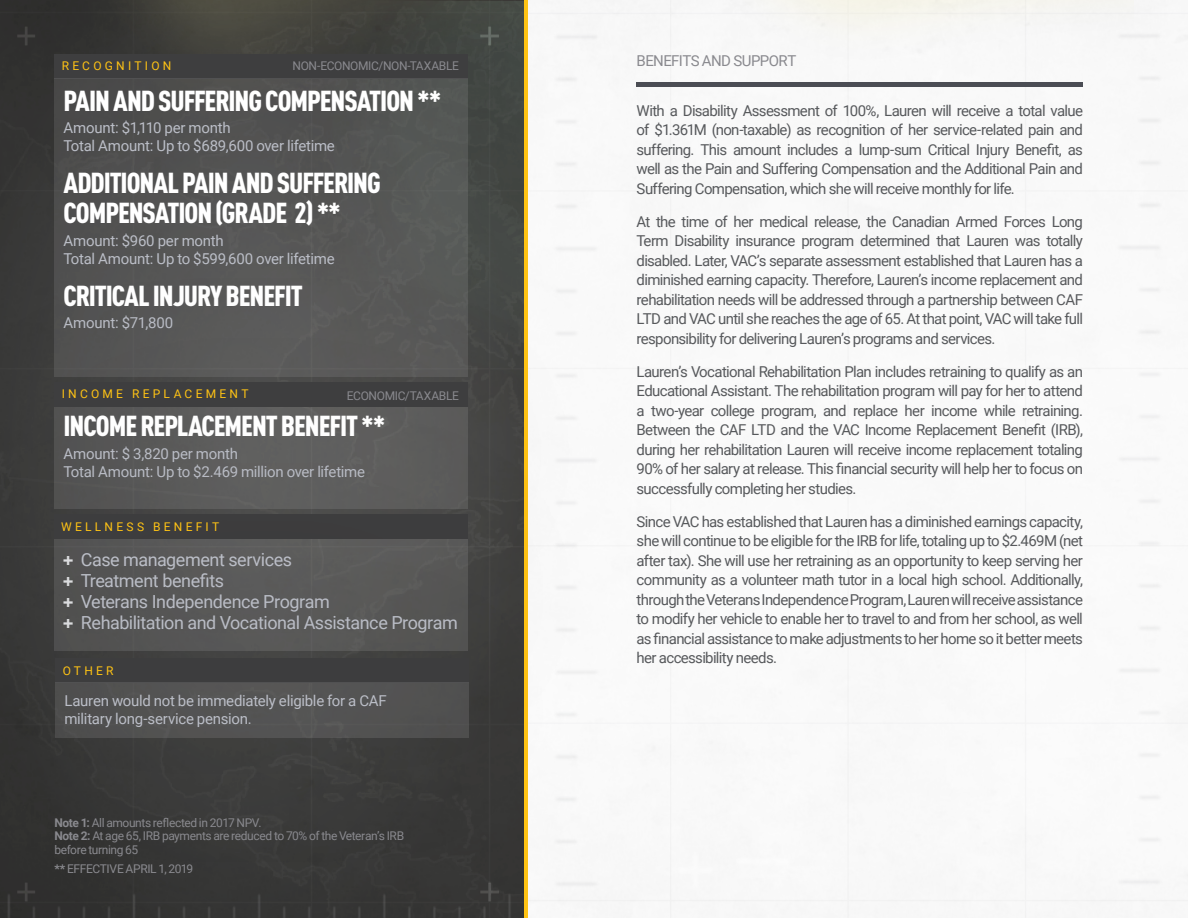
<style>
.page{position:relative;width:1188px;height:918px;background:#fff}
.page>*{position:absolute;margin:0;border:0;box-sizing:border-box;transform-origin:0 0}
.t1{font:900 28.5px/30px "DIN Cond";letter-spacing:-.04em;color:#fff}
.t2{font:18px "Roboto";letter-spacing:-.025em;color:#bbbec7}
.t3{font:15px/19.5px "Roboto";letter-spacing:-.045em;color:#57595c;text-align:justify}
.t4{font:15px/18px "Roboto";letter-spacing:-.015em;color:#bbbec7}
.t5{font:15px "Roboto";letter-spacing:-.04em;color:#8a8a8f}
.t6{font:12px/13.5px "Roboto";letter-spacing:-.03em;color:#8a8a8f}
.t7{font:12px "Roboto";letter-spacing:.27em;color:#ffc314}
.s1{font-family:"Helvetica Neue";font-weight:700;font-stretch:condensed;color:#dcdddf}
.s2{font-weight:700}
</style>
<div class="page">
<div style="left:0;top:0;width:524px;height:918px;background:#333231"></div>
<img style="left:8px;top:908px;width:503px;height:10px">
<div style="left:467px;top:121px;width:57px;height:111px;background:#434643"></div>
<img style="left:132px;top:0;width:392px;height:121px">
<hr style="left:524px;top:0;width:4px;height:918px;background:#ffc314">
<img style="left:528px;top:0;width:660px;height:918px">
<img style="left:728px;top:0;width:406px;height:93px">
<img style="left:707px;top:826px;width:148px;height:89px">
<img style="left:676px;top:851px;width:40px;height:39px">
<img style="left:538px;top:25px;width:69px;height:207px">
<img style="left:1109px;top:23px;width:69px;height:872px">
<img style="left:480px;top:26px;width:20px;height:21px">
<img style="left:17px;top:27px;width:18px;height:18px">
<hr style="left:637px;top:82px;width:446px;height:4px;background:#4b4d54">
<div style="left:54px;top:54px;width:413px;height:24px;background:#3e3e3f"></div>
<div style="left:54px;top:78px;width:413px;height:299px;background:#535252"></div>
<div style="left:0;top:232px;width:633px;height:447px;background:#231f20;opacity:.5"></div>
<div style="left:0;top:368px;width:633px;height:453px;background:#231f20;opacity:.5"></div>
<div style="left:0;top:512px;width:629px;height:396px;background:#231f20;opacity:.5"></div>
<div style="left:55px;top:682px;width:414px;height:56px;background:#535252"></div>
<p class="t7" style="left:62px;top:58px;width:111px">RECOGNITION</p>
<p class="t1" style="left:63px;top:85px;width:379px">PAIN AND SUFFERING COMPENSATION **</p>
<p class="t4" style="left:63px;top:118px;width:169px">Amount: $1,110 per month</p>
<p class="t4" style="left:63px;top:136px;width:273px">Total Amount: Up to $689,600 over lifetime</p>
<p class="t1" style="left:63px;top:167px;width:319px">ADDITIONAL PAIN AND SUFFERING<br>COMPENSATION (GRADE 2) **</p>
<p class="t4" style="left:63px;top:231px;width:162px">Amount: $960 per month</p>
<p class="t4" style="left:63px;top:249px;width:273px">Total Amount: Up to $599,600 over lifetime</p>
<p class="t1" style="left:63px;top:280px;width:241px">CRITICAL INJURY BENEFIT</p>
<p class="t4" style="left:63px;top:313px;width:111px">Amount: $71,800</p>
<p class="t6" style="left:293px;top:59px;width:168px">NON-ECONOMIC/NON-TAXABLE</p>
<p class="t7" style="left:62px;top:386px;width:188px">INCOME REPLACEMENT</p>
<p class="t1" style="left:63px;top:410px;width:323px">INCOME REPLACEMENT BENEFIT **</p>
<p class="t4" style="left:63px;top:444px;width:176px">Amount: $ 3,820 per month</p>
<p class="t4" style="left:63px;top:462px;width:303px">Total Amount: Up to $2.469 million over lifetime</p>
<p class="t6" style="left:347px;top:388px;width:114px">ECONOMIC/TAXABLE</p>
<p class="t7" style="left:61px;top:518px;width:160px">WELLNESS BENEFIT</p>
<p class="t2" style="left:63px;top:547px;width:231px"><span class="s1">+</span> Case management services</p>
<p class="t2" style="left:63px;top:568px;width:163px"><span class="s1">+</span> Treatment benefits</p>
<p class="t2" style="left:63px;top:589px;width:268px"><span class="s1">+</span> Veterans Independence Program</p>
<p class="t2" style="left:63px;top:610px;width:397px"><span class="s1">+</span> Rehabilitation and Vocational Assistance Program</p>
<p class="t7" style="left:63px;top:662px;width:52px">OTHER</p>
<p class="t4" style="left:64px;top:691px;width:324px">Lauren would not be immediately eligible for a CAF military long-service pension.</p>
<p class="t6" style="left:54px;top:815px;width:209px"><span class="s2">Note 1:</span> All amounts reflected in 2017 NPV.</p>
<p class="t6" style="left:54px;top:829px;width:351px"><span class="s2">Note 2:</span> At age 65, IRB payments are reduced to 70% of the Veteran’s IRB before turning 65</p>
<p class="t6" style="left:54px;top:862px;width:140px"><span class="s2">**</span> EFFECTIVE APRIL 1, 2019</p>
<p class="t5" style="left:637px;top:50px;width:161px">BENEFITS AND SUPPORT</p>
<p class="t3" style="left:637px;top:100px;width:448px">With a Disability Assessment of 100%, Lauren will receive a total value of $1.361M (non-taxable) as recognition of her service-related pain and suffering. This amount includes a lump-sum Critical Injury Benefit, as well as the Pain and Suffering Compensation and the Additional Pain and Suffering Compensation, which she will receive monthly for life.</p>
<p class="t3" style="left:637px;top:211px;width:448px">At the time of her medical release, the Canadian Armed Forces Long Term Disability insurance program determined that Lauren was totally disabled. Later, VAC’s separate assessment established that Lauren has a diminished earning capacity. Therefore, Lauren’s income replacement and rehabilitation needs will be addressed through a partnership between CAF LTD and VAC until she reaches the age of 65. At that point, VAC will take full responsibility for delivering Lauren’s programs and services.</p>
<p class="t3" style="left:637px;top:361px;width:448px">Lauren’s Vocational Rehabilitation Plan includes retraining to qualify as an Educational Assistant. The rehabilitation program will pay for her to attend a two-year college program, and replace her income while retraining.<br>Between the CAF LTD and the VAC Income Replacement Benefit (IRB), during her rehabilitation Lauren will receive income replacement totaling 90% of her salary at release. This financial security will help her to focus on successfully completing her studies.</p>
<p class="t3" style="left:637px;top:511px;width:448px">Since VAC has established that Lauren has a diminished earnings capacity, she will continue to be eligible for the IRB for life, totaling up to $2.469M (net after tax). She will use her retraining as an opportunity to keep serving her community as a volunteer math tutor in a local high school. Additionally, through the Veterans Independence Program, Lauren will receive assistance to modify her vehicle to enable her to travel to and from her school, as well as financial assistance to make adjustments to her home so it better meets her accessibility needs.</p>
</div>
